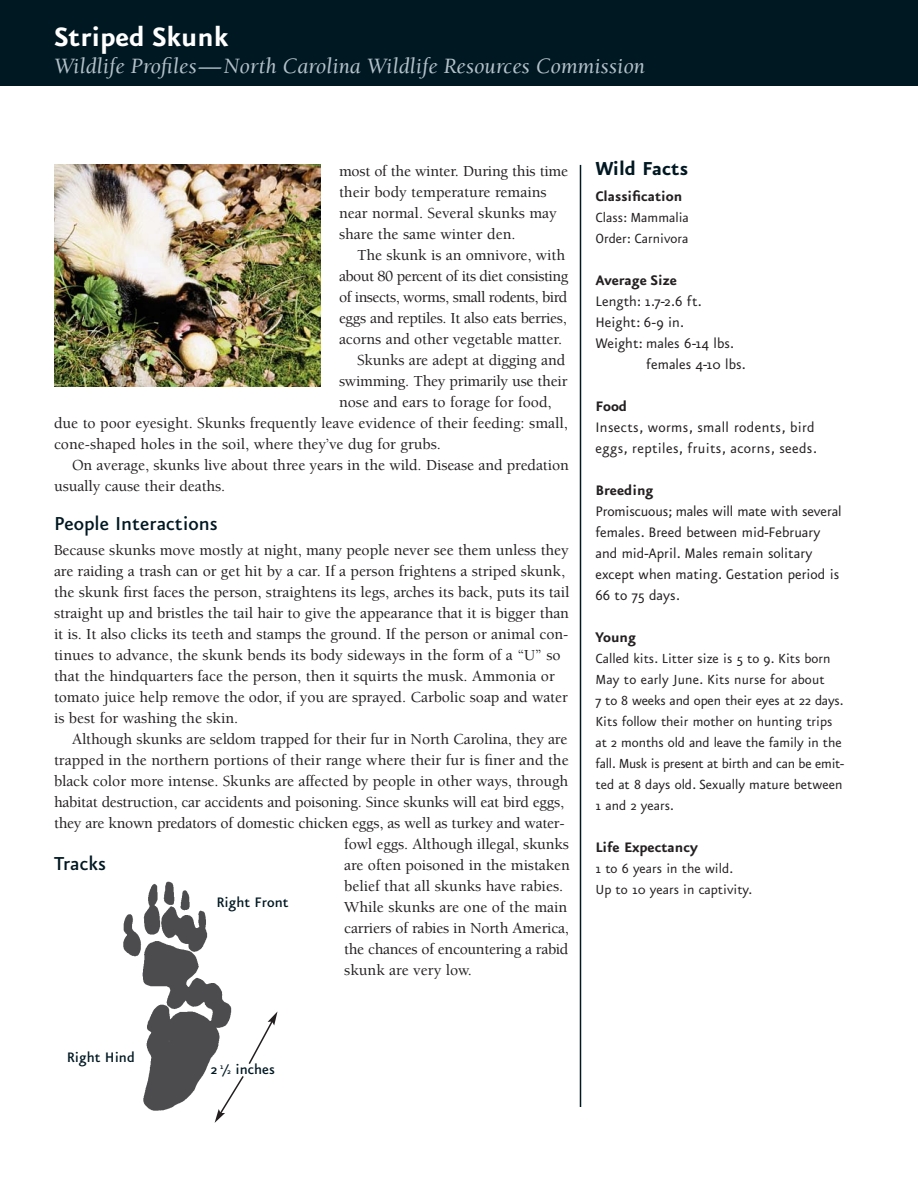
<style>
.page{position:relative;width:918px;height:1188px;background:#fff}
.page>*{position:absolute;margin:0;border:0;box-sizing:border-box;transform-origin:0 0}
.t1{font:700 31.5px "Eureka Sans";color:#fff}
.t2{font:italic 22.5px "Berkeley";color:#b3c1c9}
.t3{font:500 22.5px "Eureka Sans";color:#001822}
.t4{font:700 22.5px "Eureka Sans";color:#001822}
.t5{font:16.5px/21px "Eureka Sans";color:#231f20}
.t6{font:16.5px/21px "Eureka Sans";letter-spacing:.02em;color:#231f20}
.t7{font:700 16.5px "Eureka Sans";color:#231f20}
.t8{font:500 16.5px "Eureka Sans";color:#001822}
.t9{font:500 15.75px/21px "Berkeley";letter-spacing:-.005em;color:#231f20}
.t10{font:15.75px/21px "Eureka Sans";color:#231f20}
.t11{font:500 15.75px "Berkeley";letter-spacing:-.03em;color:#231f20}
.s1{font-size:9px}
</style>
<div class="page">
<div style="left:0;top:0;width:918px;height:86px;background:#001822"></div>
<hr style="left:580px;top:165px;width:1px;height:942px;background:#001822">
<img style="left:123px;top:881px;width:109px;height:230px">
<svg style="left:248px;top:1011px;width:30px;height:53px"></svg>
<svg style="left:215px;top:1074px;width:29px;height:49px"></svg>
<img style="left:54px;top:165px;width:267px;height:222px">
<h1 class="t1" style="left:54px;top:25px;width:176px">Striped Skunk</h1>
<h2 class="t2" style="left:54px;top:57px;width:593px">Wildlife Profiles—North Carolina Wildlife Resources Commission</h2>
<p class="t9" style="left:339px;top:162px;width:231px">most of the winter. During this time their body temperature remains near normal. Several skunks may share the same winter den.</p>
<p class="t9" style="left:357px;top:246px;width:210px">The skunk is an omnivore, with</p>
<p class="t11" style="left:339px;top:270px;width:231px">about 80 percent of its diet consisting</p>
<p class="t11" style="left:339px;top:291px;width:230px">of insects, worms, small rodents, bird</p>
<p class="t9" style="left:339px;top:309px;width:229px">eggs and reptiles. It also eats berries,</p>
<p class="t9" style="left:339px;top:330px;width:225px">acorns and other vegetable matter.</p>
<p class="t9" style="left:357px;top:351px;width:210px">Skunks are adept at digging and</p>
<p class="t9" style="left:339px;top:372px;width:230px">swimming. They primarily use their</p>
<p class="t9" style="left:339px;top:393px;width:214px">nose and ears to forage for food,</p>
<p class="t9" style="left:54px;top:414px;width:516px">due to poor eyesight. Skunks frequently leave evidence of their feeding: small,</p>
<p class="t9" style="left:54px;top:435px;width:389px">cone-shaped holes in the soil, where they’ve dug for grubs.</p>
<p class="t9" style="left:72px;top:456px;width:498px">On average, skunks live about three years in the wild. Disease and predation</p>
<p class="t9" style="left:54px;top:477px;width:173px">usually cause their deaths.</p>
<h2 class="t3" style="left:54px;top:515px;width:165px">People Interactions</h2>
<p class="t9" style="left:54px;top:541px;width:517px">Because skunks move mostly at night, many people never see them unless they are raiding a trash can or get hit by a car. If a person frightens a striped skunk, the skunk first faces the person, straightens its legs, arches its back, puts its tail straight up and bristles the tail hair to give the appearance that it is bigger than it is. It also clicks its teeth and stamps the ground. If the person or animal con&shy;tinues to advance, the skunk bends its body sideways in the form of a “U” so that the hindquarters face the person, then it squirts the musk. Ammonia or tomato juice help remove the odor, if you are sprayed. Carbolic soap and water is best for washing the skin.</p>
<p class="t9" style="left:72px;top:730px;width:497px">Although skunks are seldom trapped for their fur in North Carolina, they are</p>
<p class="t9" style="left:54px;top:751px;width:516px">trapped in the northern portions of their range where their fur is finer and the</p>
<p class="t9" style="left:54px;top:772px;width:516px">black color more intense. Skunks are affected by people in other ways, through</p>
<p class="t9" style="left:54px;top:793px;width:512px">habitat destruction, car accidents and poisoning. Since skunks will eat bird eggs,</p>
<p class="t9" style="left:54px;top:814px;width:512px">they are known predators of domestic chicken eggs, as well as turkey and water-</p>
<p class="t9" style="left:344px;top:835px;width:226px">fowl eggs. Although illegal, skunks</p>
<p class="t9" style="left:344px;top:856px;width:227px">are often poisoned in the mistaken</p>
<p class="t9" style="left:344px;top:877px;width:220px">belief that all skunks have rabies.</p>
<p class="t9" style="left:344px;top:898px;width:225px">While skunks are one of the main</p>
<p class="t9" style="left:344px;top:919px;width:226px">carriers of rabies in North America,</p>
<p class="t9" style="left:344px;top:940px;width:226px">the chances of encountering a rabid</p>
<p class="t9" style="left:344px;top:961px;width:129px">skunk are very low.</p>
<h2 class="t3" style="left:54px;top:855px;width:53px">Tracks</h2>
<p class="t8" style="left:216px;top:897px;width:74px">Right Front</p>
<h2 class="t4" style="left:596px;top:161px;width:94px">Wild Facts</h2>
<p class="t7" style="left:596px;top:190px;width:88px">Classification</p>
<p class="t10" style="left:596px;top:209px;width:95px">Class: Mammalia<br>Order: Carnivora</p>
<p class="t7" style="left:596px;top:274px;width:83px">Average Size</p>
<p class="t5" style="left:596px;top:292px;width:108px">Length: 1.7-2.6 ft.</p>
<p class="t5" style="left:596px;top:313px;width:90px">Height: 6-9 in.</p>
<p class="t5" style="left:596px;top:334px;width:140px">Weight: males 6-14 lbs.</p>
<p class="t5" style="left:646px;top:355px;width:101px">females 4-10 lbs.</p>
<p class="t7" style="left:596px;top:400px;width:33px">Food</p>
<p class="t6" style="left:596px;top:418px;width:223px">Insects, worms, small rodents, bird eggs, reptiles, fruits, acorns, seeds.</p>
<p class="t7" style="left:596px;top:484px;width:59px">Breeding</p>
<p class="t5" style="left:596px;top:502px;width:248px">Promiscuous; males will mate with several females. Breed between mid-February and mid-April. Males remain solitary except when mating. Gestation period is 66 to 75 days.</p>
<p class="t7" style="left:596px;top:631px;width:42px">Young</p>
<p class="t10" style="left:596px;top:650px;width:250px">Called kits. Litter size is 5 to 9. Kits born May to early June. Kits nurse for about<br>7 to 8 weeks and open their eyes at 22 days.<br>Kits follow their mother on hunting trips at 2 months old and leave the family in the fall. Musk is present at birth and can be emit&shy;ted at 8 days old. Sexually mature between 1 and 2 years.</p>
<p class="t7" style="left:596px;top:841px;width:104px">Life Expectancy</p>
<p class="t10" style="left:596px;top:860px;width:158px">1 to 6 years in the wild.<br>Up to 10 years in captivity.</p>
<p class="t8" style="left:67px;top:1051px;width:70px">Right Hind</p>
<p class="t8" style="left:210px;top:1063px;width:66px">2 <sup>1</sup>/<span class="s1">2</span> inches</p>
</div>
